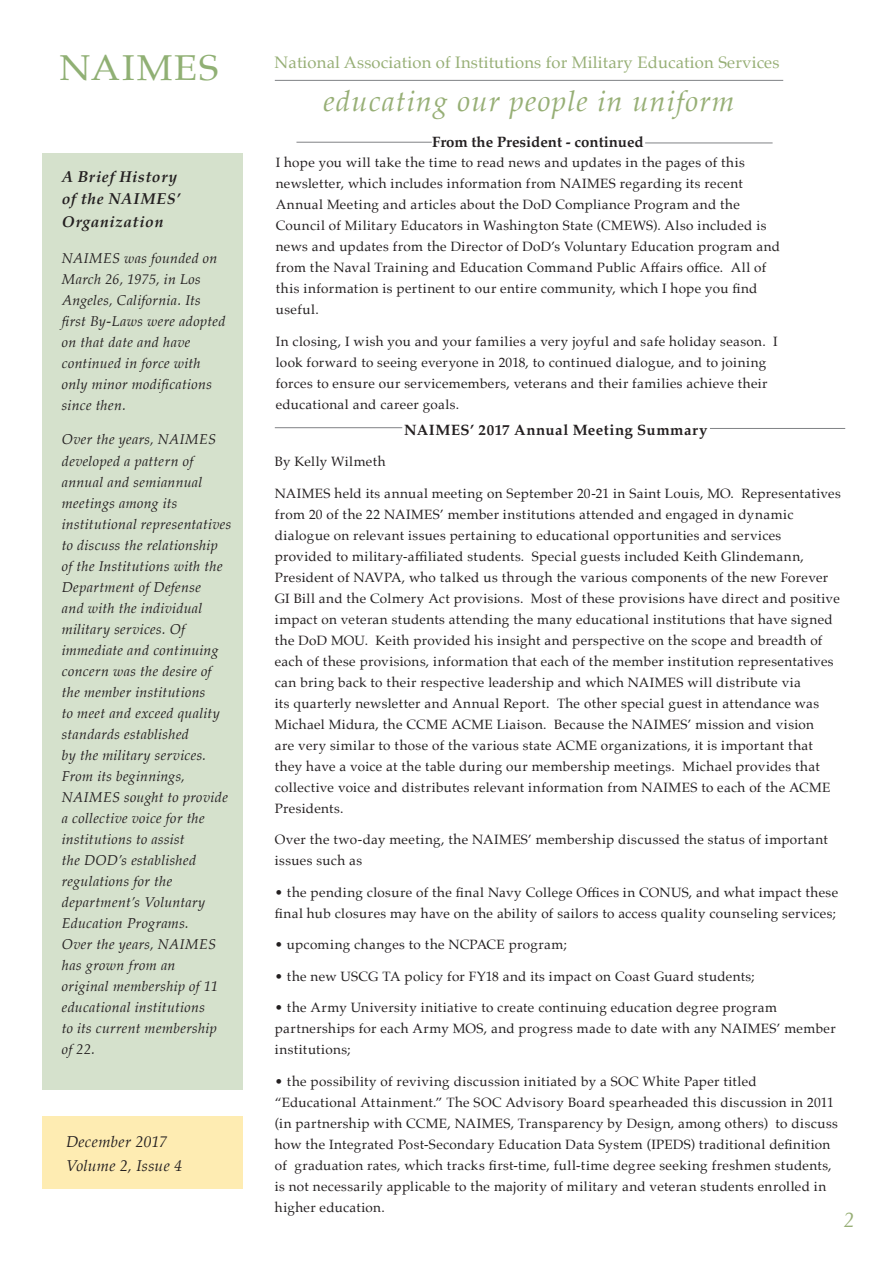
<style>
.page{position:relative;width:893px;height:1263px;background:#fff}
.page>*{position:absolute;margin:0;border:0;box-sizing:border-box;transform-origin:0 0}
.t1{font:36px "Palatino";letter-spacing:.045em;color:#90b074;scale:1.05 1}
.t2{font:italic 29.1px "Palatino";letter-spacing:.04em;color:#97af76}
.t3{font:italic 21px "Palatino";color:#97af76}
.t4{font:16.65px "Palatino";letter-spacing:.01em;color:#97af76}
.t5{font:italic 700 15.75px/22.5px "Palatino";letter-spacing:.04em;color:#231f20}
.t6{font:italic 15.75px/24px "Palatino";letter-spacing:.015em;color:#231f20}
.t7{font:700 15px "Palatino";letter-spacing:.04em;color:#231f20}
.t8{font:700 15px "Palatino";letter-spacing:.01em;color:#231f20}
.t9{font:italic 14.25px/21px "Palatino";letter-spacing:.02em;color:#231f20}
.t10{font:13.5px/21px "Palatino";letter-spacing:.025em;color:#231f20}
</style>
<div class="page">
<div style="left:43px;top:1116px;width:200px;height:72px;background:#feecb2"></div>
<hr style="left:275px;top:80px;width:508px;height:1px;background:#808285">
<div style="left:42px;top:153px;width:200px;height:936px;background:#d5e1cc"></div>
<hr style="left:710px;top:428px;width:135px;height:1px;background:#808285">
<hr style="left:275px;top:427px;width:127px;height:1px;background:#808285">
<hr style="left:296px;top:142px;width:136px;height:1px;background:#808285">
<hr style="left:645px;top:143px;width:128px;height:1px;background:#808285">
<h1 class="t1" style="left:59px;top:38px;width:153px">NAIMES</h1>
<p class="t4" style="left:275px;top:48px;width:506px">National Association of Institutions for Military Education Services</p>
<h2 class="t2" style="left:323px;top:76px;width:412px">educating our people in uniform</h2>
<p class="t5" style="left:62px;top:165px;width:120px">A Brief History of the NAIMES’<br>Organization</p>
<p class="t9" style="left:62px;top:247px;width:165px">NAIMES was founded on<br>March 26, 1975, in Los<br>Angeles, California. Its first By-Laws were adopted on that date and have continued in force with only minor modifications since then.</p>
<p class="t9" style="left:62px;top:429px;width:171px">Over the years, NAIMES developed a pattern of annual and semiannual meetings among its institutional representatives to discuss the relationship of the Institutions with the<br>Department of Defense<br>and with the individual military services. Of immediate and continuing concern was the desire of the member institutions<br>to meet and exceed quality standards established<br>by the military services.<br>From its beginnings,<br>NAIMES sought to provide a collective voice for the institutions to assist<br>the DOD’s established regulations for the department’s Voluntary<br>Education Programs.<br>Over the years, NAIMES has grown from an<br>original membership of 11 educational institutions<br>to its current membership<br>of 22.</p>
<p class="t6" style="left:66px;top:1129px;width:118px">December 2017<br>Volume 2, Issue 4</p>
<p class="t8" style="left:432px;top:129px;width:213px">From the President - continued</p>
<p class="t10" style="left:276px;top:152px;width:506px">I hope you will take the time to read news and updates in the pages of this newsletter, which includes information from NAIMES regarding its recent Annual Meeting and articles about the DoD Compliance Program and the Council of Military Educators in Washington State (CMEWS). Also included is news and updates from the Director of DoD’s Voluntary Education program and from the Naval Training and Education Command Public Affairs office. All of this information is pertinent to our entire community, which I hope you find useful.</p>
<p class="t10" style="left:276px;top:330px;width:503px">In closing, I wish you and your families a very joyful and safe holiday season. I look forward to seeing everyone in 2018, to continued dialogue, and to joining forces to ensure our servicemembers, veterans and their families achieve their educational and career goals.</p>
<p class="t7" style="left:404px;top:417px;width:305px">NAIMES’ 2017 Annual Meeting Summary</p>
<p class="t10" style="left:275px;top:451px;width:112px">By Kelly Wilmeth</p>
<p class="t10" style="left:275px;top:482px;width:567px">NAIMES held its annual meeting on September 20-21 in Saint Louis, MO. Representatives from 20 of the 22 NAIMES’ member institutions attended and engaged in dynamic dialogue on relevant issues pertaining to educational opportunities and services provided to military-affiliated students. Special guests included Keith Glindemann, President of NAVPA, who talked us through the various components of the new Forever GI Bill and the Colmery Act provisions. Most of these provisions have direct and positive impact on veteran students attending the many educational institutions that have signed the DoD MOU. Keith provided his insight and perspective on the scope and breadth of each of these provisions, information that each of the member institution representatives can bring back to their respective leadership and which NAIMES will distribute via<br>its quarterly newsletter and Annual Report. The other special guest in attendance was Michael Midura, the CCME ACME Liaison. Because the NAIMES’ mission and vision<br>are very similar to those of the various state ACME organizations, it is important that they have a voice at the table during our membership meetings. Michael provides that collective voice and distributes relevant information from NAIMES to each of the ACME Presidents.</p>
<p class="t10" style="left:275px;top:829px;width:555px">Over the two-day meeting, the NAIMES’ membership discussed the status of important issues such as</p>
<p class="t10" style="left:275px;top:881px;width:565px">• the pending closure of the final Navy College Offices in CONUS, and what impact these final hub closures may have on the ability of sailors to access quality counseling services;</p>
<p class="t10" style="left:275px;top:934px;width:293px">• upcoming changes to the NCPACE program;</p>
<p class="t10" style="left:275px;top:965px;width:481px">• the new USCG TA policy for FY18 and its impact on Coast Guard students;</p>
<p class="t10" style="left:275px;top:997px;width:562px">• the Army University initiative to create continuing education degree program partnerships for each Army MOS, and progress made to date with any NAIMES’ member institutions;</p>
<p class="t10" style="left:275px;top:1070px;width:565px">• the possibility of reviving discussion initiated by a SOC White Paper titled “Educational Attainment.” The SOC Advisory Board spearheaded this discussion in 2011 (in partnership with CCME, NAIMES, Transparency by Design, among others) to discuss how the Integrated Post-Secondary Education Data System (IPEDS) traditional definition of graduation rates, which tracks first-time, full-time degree seeking freshmen students, is not necessarily applicable to the majority of military and veteran students enrolled in higher education.</p>
<h3 class="t3" style="left:844px;top:1202px;width:12px">2</h3>
</div>
